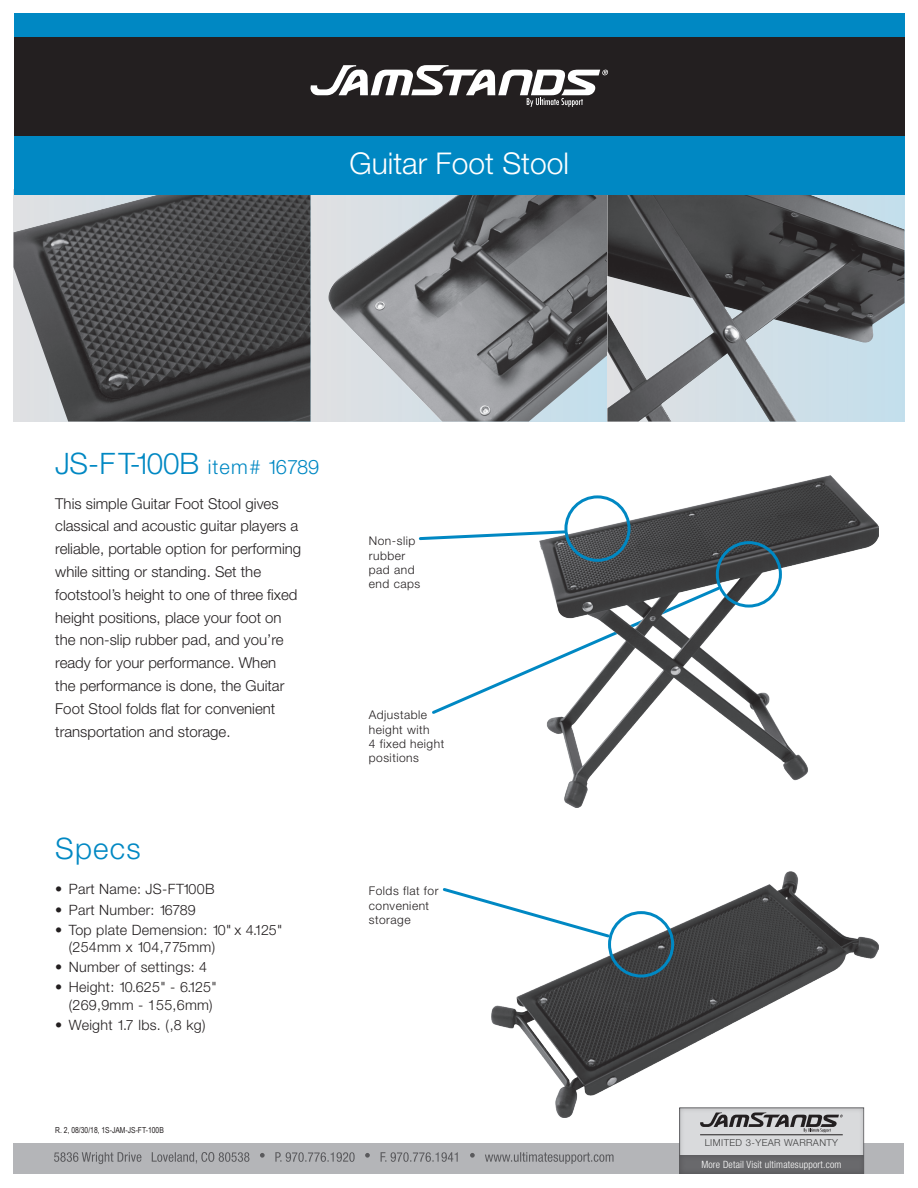
<style>
.page{position:relative;width:918px;height:1188px;background:#fff}
.page>*{position:absolute;margin:0;border:0;box-sizing:border-box;transform-origin:0 0}
.t1{font:300 30px "Helvetica Neue";color:#fff}
.t2{font:300 29.55px "Helvetica Neue";letter-spacing:.04em;color:#0088c3}
.t3{font:300 15px/22.8px "Helvetica Neue";color:#231f20}
.t4{font:300 14.25px/17.4px "Helvetica Neue";letter-spacing:.02em;color:#231f20}
.t5{font:300 12px/14.4px "Helvetica Neue";letter-spacing:.04em;color:#231f20}
.t6{font:300 condensed 10.05px "Helvetica Neue";letter-spacing:.02em;color:#fff}
.t7{font:300 9.6px "Helvetica Neue";letter-spacing:.04em;color:#3e3e3f}
.t8{font:8.25px "Arial Narrow";color:#231f20}
.s1{font-size:19.95px}
</style>
<div class="page">
<div style="left:310px;top:190px;width:298px;height:232px;background:#dfe0e3"></div>
<img style="left:328px;top:194px;width:280px;height:228px">
<svg style="left:608px;top:194px;width:296px;height:228px;background:#80868a"></svg>
<img style="left:14px;top:194px;width:296px;height:228px">
<div style="left:14px;top:1143px;width:890px;height:31px;background:#b4b5b8"></div>
<svg style="left:54px;top:1152px;width:560px;height:12px"></svg>
<div style="left:677px;top:1105px;width:187px;height:69px;background:#d9dadc"></div>
<div style="left:678px;top:1153px;width:186px;height:21px;background:#68686b"></div>
<hr style="left:700px;top:1135px;width:143px;height:1px;background:#231f20">
<svg style="left:700px;top:1118px;width:137px;height:15px"></svg>
<div style="left:14px;top:136px;width:890px;height:58px;background:#0088c3"></div>
<div style="left:14px;top:14px;width:890px;height:122px;background:#231f20"></div>
<div style="left:14px;top:14px;width:890px;height:23px;background:#0088c3"></div>
<svg style="left:310px;top:65px;width:298px;height:42px"></svg>
<svg style="left:418px;top:531px;width:121px;height:10px"></svg>
<svg style="left:432px;top:665px;width:107px;height:49px"></svg>
<svg style="left:442px;top:888px;width:50px;height:17px"></svg>
<img style="left:539px;top:476px;width:339px;height:331px">
<img style="left:492px;top:872px;width:386px;height:246px">
<div style="left:564px;top:495px;width:67px;height:67px;border:3px solid #0088c3;border-radius:50%"></div>
<div style="left:608px;top:911px;width:66px;height:67px;border:3px solid #0088c3;border-radius:50%"></div>
<div style="left:716px;top:541px;width:66px;height:67px;border:3px solid #0088c3;border-radius:50%"></div>
<p class="t1" style="left:350px;top:145px;width:221px">Guitar Foot Stool</p>
<p class="t2" style="left:55px;top:445px;width:266px">JS-FT-100B <span class="s1">item# 16789</span></p>
<p class="t3" style="left:55px;top:492px;width:247px">This simple Guitar Foot Stool gives classical and acoustic guitar players a reliable, portable option for performing while sitting or standing. Set the footstool’s height to one of three fixed height positions, place your foot on the non-slip rubber pad, and you’re ready for your performance. When<br>the performance is done, the Guitar Foot Stool folds flat for convenient transportation and storage.</p>
<p class="t2" style="left:55px;top:830px;width:87px">Specs</p>
<p class="t4" style="left:55px;top:880px;width:161px">• Part Name: JS-FT100B</p>
<p class="t4" style="left:55px;top:900px;width:142px">• Part Number: 16789</p>
<p class="t4" style="left:69px;top:921px;width:215px;text-indent:-13px">• Top plate Demension: 10" x 4.125" (254mm x 104,775mm)</p>
<p class="t4" style="left:55px;top:958px;width:153px">• Number of settings: 4</p>
<p class="t4" style="left:55px;top:978px;width:163px;text-align:right">• Height: 10.625" - 6.125" (269,9mm - 155,6mm)</p>
<p class="t4" style="left:55px;top:1016px;width:152px">• Weight 1.7 lbs. (,8 kg)</p>
<p class="t8" style="left:55px;top:1124px;width:110px">R. 2, 08/30/18, 1S-JAM-JS-FT-100B</p>
<p class="t5" style="left:369px;top:533px;width:53px">Non-slip rubber pad and end caps</p>
<p class="t5" style="left:369px;top:708px;width:77px">Adjustable height with<br>4 fixed height positions</p>
<p class="t5" style="left:369px;top:883px;width:71px">Folds flat for convenient storage</p>
<p class="t7" style="left:705px;top:1137px;width:135px">LIMITED 3-YEAR WARRANTY</p>
<p class="t6" style="left:701px;top:1158px;width:142px">More Detail Visit ultimatesupport.com</p>
</div>
